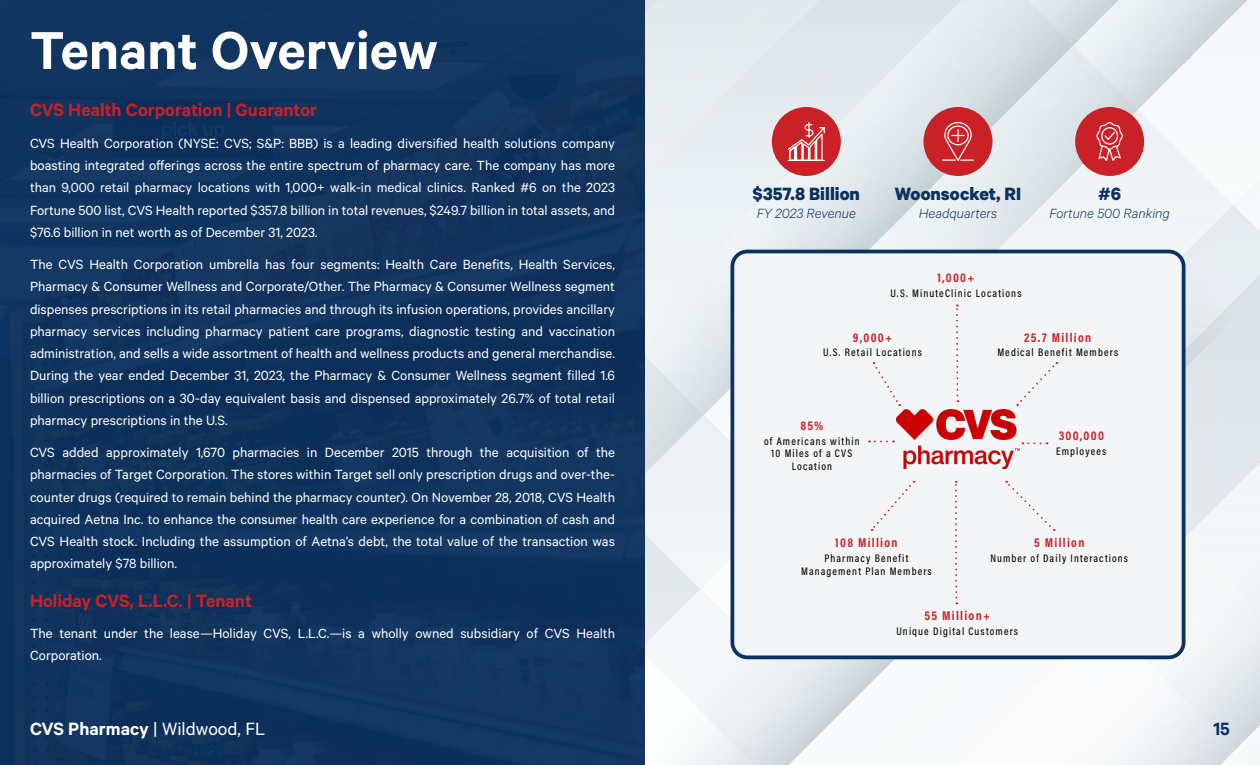
<style>
.page{position:relative;width:1260px;height:765px;background:#fff}
.page>*{position:absolute;margin:0;border:0;box-sizing:border-box;transform-origin:0 0}
.t1{font:600 60px "Calibre";color:#fff}
.t2{font:600 20px "Calibre";color:#ca2128}
.t3{font:700 20px "Calibre";color:#0b315e}
.t4{font:20px "Calibre";color:#fff}
.t5{font:600 20px "Calibre";color:#0b315e}
.t6{font:15px/22.2px "Calibre";color:#fff;text-align:justify}
.t7{font:italic 300 15px "Calibre";color:#0b315e}
.t8{font:700 12.88px "Acumin Pro Cond";letter-spacing:.1em;color:#ca2128}
.t9{font:500 11px/12.9px "Acumin Pro Cond";letter-spacing:.1em;color:#000;text-align:center}
.s1{font-weight:600}
</style>
<div class="page">
<img style="left:645px;top:504px;width:14px;height:43px">
<img style="left:704px;top:415px;width:27px;height:43px">
<img style="left:1192px;top:212px;width:68px;height:90px">
<img style="left:1233px;top:205px;width:7px;height:7px">
<img style="left:1138px;top:0;width:122px;height:205px">
<img style="left:1241px;top:193px;width:19px;height:39px">
<img style="left:645px;top:414px;width:59px;height:90px">
<img style="left:703px;top:378px;width:28px;height:37px">
<div style="left:645px;top:0;width:100px;height:265px;background:#e7edf1"></div>
<img style="left:710px;top:186px;width:66px;height:192px">
<img style="left:1074px;top:0;width:173px;height:110px">
<div style="left:745px;top:0;width:31px;height:186px;background:#e5ebef"></div>
<img style="left:776px;top:0;width:298px;height:250px">
<img style="left:1028px;top:0;width:91px;height:45px">
<div style="left:1186px;top:377px;width:74px;height:86px;background:#e0e7ea"></div>
<img style="left:1235px;top:595px;width:25px;height:155px">
<img style="left:1186px;top:463px;width:74px;height:132px">
<div style="left:1159px;top:537px;width:84px;height:136px;background:#f4f6f8"></div>
<img style="left:659px;top:458px;width:72px;height:131px">
<img style="left:645px;top:589px;width:56px;height:61px">
<div style="left:701px;top:500px;width:30px;height:158px;background:#f4f7f8"></div>
<img style="left:725px;top:586px;width:233px;height:179px">
<img style="left:795px;top:659px;width:153px;height:3px">
<div style="left:1089px;top:158px;width:95px;height:99px;background:#f1f4f6"></div>
<div style="left:1186px;top:302px;width:56px;height:151px;background:#dfe5ea"></div>
<img style="left:1186px;top:261px;width:46px;height:182px">
<img style="left:917px;top:138px;width:172px;height:112px">
<div style="left:732px;top:252px;width:452px;height:405px;background:#f3f5f7;border-radius:15px"></div>
<div style="left:731px;top:250px;width:455px;height:409px;border:4px solid #0b315e;border-radius:15px"></div>
<img style="left:897px;top:410px;width:122px;height:58px">
<svg style="left:874px;top:362px;width:26px;height:44px"></svg>
<svg style="left:956px;top:305px;width:3px;height:97px"></svg>
<svg style="left:1017px;top:362px;width:40px;height:44px"></svg>
<svg style="left:1022px;top:442px;width:19px;height:2px"></svg>
<svg style="left:1006px;top:481px;width:49px;height:50px"></svg>
<svg style="left:871px;top:481px;width:44px;height:50px"></svg>
<svg style="left:954px;top:481px;width:4px;height:123px"></svg>
<div style="left:0;top:0;width:645px;height:765px;background:#11345e"></div>
<div style="left:772px;top:107px;width:69px;height:69px;background:#ca2128;border-radius:50%"></div>
<svg style="left:788px;top:122px;width:37px;height:39px"></svg>
<hr style="left:788px;top:160px;width:36px;height:1px;background:#fff">
<div style="left:924px;top:107px;width:69px;height:69px;background:#ca2128;border-radius:50%"></div>
<svg style="left:942px;top:122px;width:32px;height:39px"></svg>
<div style="left:1075px;top:107px;width:69px;height:69px;background:#ca2128;border-radius:50%"></div>
<svg style="left:1096px;top:122px;width:27px;height:39px"></svg>
<h1 class="t1" style="left:30px;top:15px;width:409px">Tenant Overview</h1>
<h2 class="t2" style="left:30px;top:98px;width:289px">CVS Health Corporation | Guarantor</h2>
<p class="t6" style="left:30px;top:132px;width:587px">CVS Health Corporation (NYSE: CVS; S&amp;P: BBB) is a leading diversified health solutions company boasting integrated offerings across the entire spectrum of pharmacy care. The company has more than 9,000 retail pharmacy locations with 1,000+ walk-in medical clinics. Ranked #6 on the 2023<br>Fortune 500 list, CVS Health reported $357.8 billion in total revenues, $249.7 billion in total assets, and $76.6 billion in net worth as of December 31, 2023.</p>
<p class="t6" style="left:30px;top:253px;width:587px">The CVS Health Corporation umbrella has four segments: Health Care Benefits, Health Services, Pharmacy &amp; Consumer Wellness and Corporate/Other. The Pharmacy &amp; Consumer Wellness segment dispenses prescriptions in its retail pharmacies and through its infusion operations, provides ancillary pharmacy services including pharmacy patient care programs, diagnostic testing and vaccination administration, and sells a wide assortment of health and wellness products and general merchandise.<br>During the year ended December 31, 2023, the Pharmacy &amp; Consumer Wellness segment filled 1.6 billion prescriptions on a 30-day equivalent basis and dispensed approximately 26.7% of total retail pharmacy prescriptions in the U.S.</p>
<p class="t6" style="left:30px;top:441px;width:587px">CVS added approximately 1,670 pharmacies in December 2015 through the acquisition of the pharmacies of Target Corporation. The stores within Target sell only prescription drugs and over-the&shy;counter drugs (required to remain behind the pharmacy counter). On November 28, 2018, CVS Health acquired Aetna Inc. to enhance the consumer health care experience for a combination of cash and CVS Health stock. Including the assumption of Aetna’s debt, the total value of the transaction was approximately $78 billion.</p>
<h2 class="t2" style="left:30px;top:589px;width:223px">Holiday CVS, L.L.C. | Tenant</h2>
<p class="t6" style="left:30px;top:621px;width:587px">The tenant under the lease—Holiday CVS, L.L.C.—is a wholly owned subsidiary of CVS Health<br>Corporation.</p>
<h2 class="t4" style="left:30px;top:717px;width:237px"><span class="s1">CVS Pharmacy</span> | Wildwood, FL</h2>
<h2 class="t3" style="left:753px;top:182px;width:109px">$357.8 Billion</h2>
<p class="t7" style="left:757px;top:205px;width:101px">FY 2023 Revenue</p>
<h2 class="t3" style="left:895px;top:182px;width:128px">Woonsocket, RI</h2>
<p class="t7" style="left:919px;top:205px;width:80px">Headquarters</p>
<p class="t8" style="left:937px;top:270px;width:39px">1,000+</p>
<p class="t9" style="left:890px;top:287px;width:133px">U.S. MinuteClinic Locations</p>
<h2 class="t3" style="left:1098px;top:182px;width:25px">#6</h2>
<p class="t7" style="left:1049px;top:205px;width:122px">Fortune 500 Ranking</p>
<p class="t8" style="left:853px;top:329px;width:41px">9,000+</p>
<p class="t9" style="left:823px;top:346px;width:100px">U.S. Retail Locations</p>
<p class="t8" style="left:1024px;top:329px;width:69px">25.7 Million</p>
<p class="t9" style="left:997px;top:346px;width:122px">Medical Benefit Members</p>
<p class="t8" style="left:800px;top:417px;width:25px">85%</p>
<p class="t9" style="left:764px;top:434px;width:97px">of Americans within<br>10 Miles of a CVS<br>Location</p>
<p class="t8" style="left:1059px;top:428px;width:47px">300,000</p>
<p class="t9" style="left:1056px;top:445px;width:52px">Employees</p>
<p class="t8" style="left:835px;top:534px;width:64px">108 Million</p>
<p class="t9" style="left:801px;top:552px;width:132px">Pharmacy Benefit<br>Management Plan Members</p>
<p class="t8" style="left:1034px;top:534px;width:52px">5 Million</p>
<p class="t9" style="left:990px;top:552px;width:139px">Number of Daily Interactions</p>
<p class="t8" style="left:924px;top:607px;width:67px">55 Million+</p>
<p class="t9" style="left:896px;top:624px;width:123px">Unique Digital Customers</p>
<h2 class="t5" style="left:1213px;top:717px;width:18px">15</h2>
</div>
